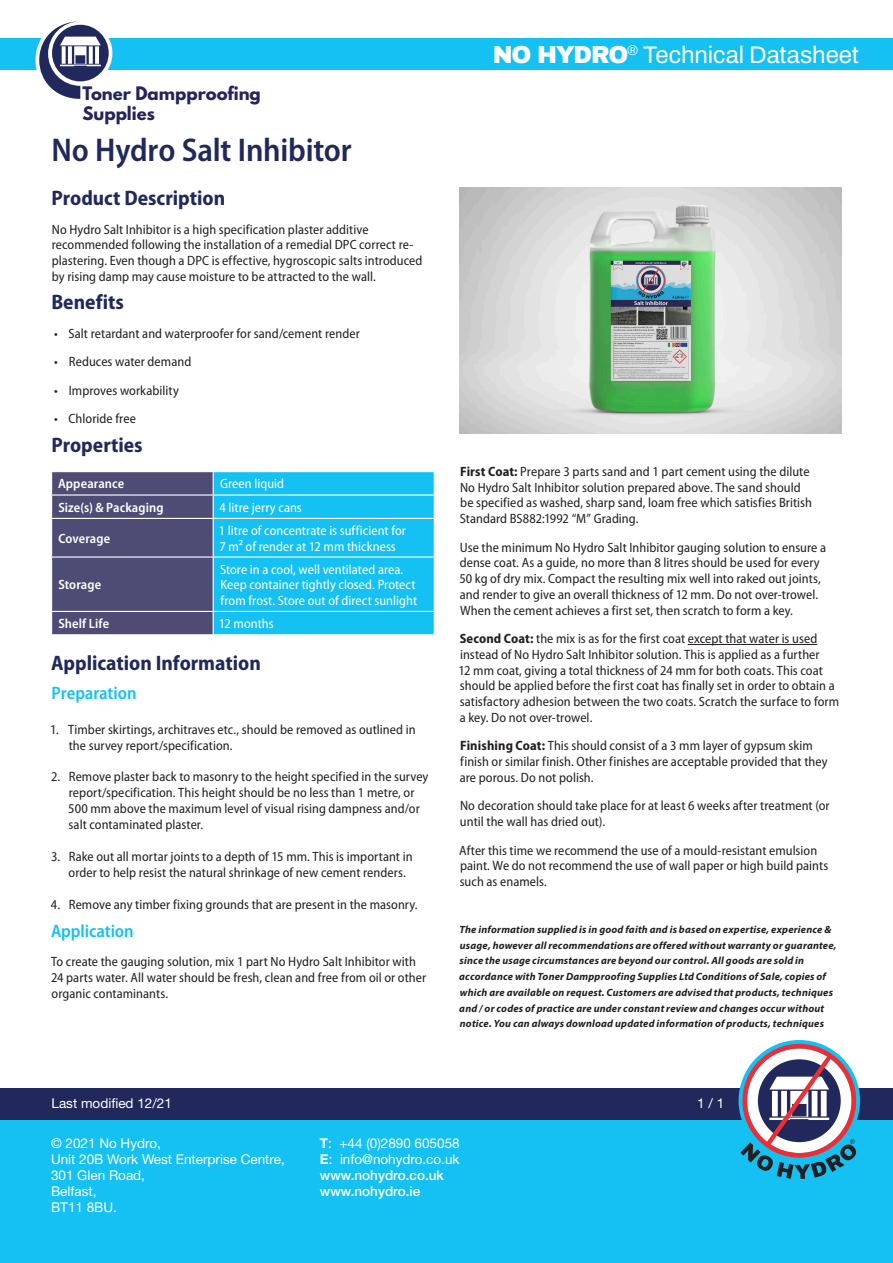
<style>
.page{position:relative;width:893px;height:1263px;background:#fff}
.page>*{position:absolute;margin:0;border:0;box-sizing:border-box;transform-origin:0 0}
.Header_1_-_7_5mm_Lea{font:600 semi-condensed 33px "Myriad Pro";letter-spacing:-.005em;color:#21295c}
.t1{font:600 24px "Archivo";letter-spacing:-.005em;color:#fff}
.Header_2_-_7_5mm_Lea{font:700 semi-condensed 21px "Myriad Pro";color:#21295c}
.Header_3_-_7_5mm_Lea{font:600 semi-condensed 18px "Myriad Pro";letter-spacing:-.005em;color:#15c0f2}
.Paragraph_-_3_75mm_L{font:600 semi-condensed 18px "Myriad Pro";letter-spacing:-.005em;color:#15c0f2}
.t2{font:700 16.5px/19.8px "League Spartan";color:#25245d}
.Paragraph_-_3_75mm_L-2{font:semi-condensed 13.5px/15.8px "Myriad Pro";letter-spacing:.005em;color:#231f20}
.Table___Note_-_3_75m{font:semi-condensed 13.5px/15.8px "Myriad Pro";letter-spacing:.005em;color:#fff}
.t3{font:13.5px/15.9px "Helvetica Neue LT Std";color:#fff}
.Table_Heading_-_3_75{font:600 semi-condensed 13.5px "Myriad Pro";letter-spacing:.005em;color:#fff}
.Paragraph_-_3_75mm_L-3{font:italic 700 10.5px/15.8px "Myriad Pro";letter-spacing:.02em;color:#231f20}
.s1{font-weight:900}
.s2{font-weight:700}
.s3{font-weight:500}
</style>
<div class="page">
<div style="left:0;top:1119px;width:893px;height:144px;background:#15c0f2"></div>
<div style="left:0;top:1087px;width:893px;height:32px;background:#21295c"></div>
<div style="left:0;top:38px;width:893px;height:32px;background:#15c0f2"></div>
<svg style="left:35px;top:21px;width:76px;height:78px"></svg>
<svg style="left:740px;top:1044px;width:116px;height:135px"></svg>
<svg style="left:51px;top:472px;width:384px;height:162px;background:#3594c0"></svg>
<img style="left:459px;top:187px;width:383px;height:247px">
<hr style="left:688px;top:644px;width:129px;height:1px;background:#231f20">
<p class="t2" style="left:82px;top:83px;width:180px">Toner Dampproofing<br>Supplies</p>
<p class="Header_1_-_7_5mm_Lea" style="left:51px;top:129px;width:302px">No Hydro Salt Inhibitor</p>
<h2 class="Header_2_-_7_5mm_Lea" style="left:51px;top:185px;width:175px">Product Description</h2>
<p class="Paragraph_-_3_75mm_L-2" style="left:52px;top:221px;width:372px">No Hydro Salt Inhibitor is a high specification plaster additive recommended following the installation of a remedial DPC correct re&shy;plastering. Even though a DPC is effective, hygroscopic salts introduced by rising damp may cause moisture to be attracted to the wall.</p>
<h2 class="Header_2_-_7_5mm_Lea" style="left:51px;top:289px;width:74px">Benefits</h2>
<p class="Paragraph_-_3_75mm_L-2" style="left:54px;top:325px;width:307px">• Salt retardant and waterproofer for sand/cement render</p>
<p class="Paragraph_-_3_75mm_L-2" style="left:54px;top:354px;width:139px">• Reduces water demand</p>
<p class="Paragraph_-_3_75mm_L-2" style="left:54px;top:382px;width:126px">• Improves workability</p>
<p class="Paragraph_-_3_75mm_L-2" style="left:54px;top:411px;width:83px">• Chloride free</p>
<h2 class="Header_2_-_7_5mm_Lea" style="left:51px;top:431px;width:93px">Properties</h2>
<p class="Table_Heading_-_3_75" style="left:58px;top:475px;width:68px">Appearance</p>
<p class="Table___Note_-_3_75m" style="left:220px;top:476px;width:66px">Green liquid</p>
<p class="Table_Heading_-_3_75" style="left:58px;top:499px;width:107px">Size(s) &amp; Packaging</p>
<p class="Table___Note_-_3_75m" style="left:219px;top:499px;width:84px">4 litre jerry cans</p>
<p class="Table_Heading_-_3_75" style="left:58px;top:530px;width:53px">Coverage</p>
<p class="Table___Note_-_3_75m" style="left:219px;top:522px;width:189px">1 litre of concentrate is sufficient for<br>7 m2 of render at 12 mm thickness</p>
<p class="Table_Heading_-_3_75" style="left:58px;top:576px;width:44px">Storage</p>
<p class="Table___Note_-_3_75m" style="left:220px;top:561px;width:199px">Store in a cool, well ventilated area.<br>Keep container tightly closed. Protect from frost. Store out of direct sunlight</p>
<p class="Table_Heading_-_3_75" style="left:58px;top:615px;width:52px">Shelf Life</p>
<p class="Table___Note_-_3_75m" style="left:219px;top:616px;width:56px">12 months</p>
<h2 class="Header_2_-_7_5mm_Lea" style="left:51px;top:650px;width:211px">Application Information</h2>
<p class="Header_3_-_7_5mm_Lea" style="left:52px;top:681px;width:86px">Preparation</p>
<p class="Paragraph_-_3_75mm_L-2" style="left:69px;top:721px;width:348px;text-indent:-18px">1. Timber skirtings, architraves etc., should be removed as outlined in the survey report/specification.</p>
<p class="Paragraph_-_3_75mm_L-2" style="left:68px;top:769px;width:362px;text-indent:-17px">2. Remove plaster back to masonry to the height specified in the survey report/specification. This height should be no less than 1 metre, or 500 mm above the maximum level of visual rising dampness and/or salt contaminated plaster.</p>
<p class="Paragraph_-_3_75mm_L-2" style="left:69px;top:848px;width:346px;text-indent:-17px">3. Rake out all mortar joints to a depth of 15 mm. This is important in order to help resist the natural shrinkage of new cement renders.</p>
<p class="Paragraph_-_3_75mm_L-2" style="left:51px;top:896px;width:368px">4. Remove any timber fixing grounds that are present in the masonry.</p>
<p class="Paragraph_-_3_75mm_L" style="left:51px;top:920px;width:84px">Application</p>
<p class="Paragraph_-_3_75mm_L-2" style="left:51px;top:953px;width:377px">To create the gauging solution, mix 1 part No Hydro Salt Inhibitor with<br>24 parts water. All water should be fresh, clean and free from oil or other organic contaminants.</p>
<h2 class="t1" style="left:493px;top:36px;width:368px"><span class="s1">NO HYDRO</span><sup>®</sup> Technical Datasheet</h2>
<p class="Paragraph_-_3_75mm_L-2" style="left:460px;top:463px;width:354px"><span class="s2">First Coat:</span> Prepare 3 parts sand and 1 part cement using the dilute No Hydro Salt Inhibitor solution prepared above. The sand should be specified as washed, sharp sand, loam free which satisfies British Standard BS882:1992 “M” Grading.</p>
<p class="Paragraph_-_3_75mm_L-2" style="left:459px;top:539px;width:368px">Use the minimum No Hydro Salt Inhibitor gauging solution to ensure a dense coat. As a guide, no more than 8 litres should be used for every 50 kg of dry mix. Compact the resulting mix well into raked out joints, and render to give an overall thickness of 12 mm. Do not over-trowel.<br>When the cement achieves a first set, then scratch to form a key.</p>
<p class="Paragraph_-_3_75mm_L-2" style="left:459px;top:630px;width:382px"><span class="s2">Second Coat:</span> the mix is as for the first coat except that water is used instead of No Hydro Salt Inhibitor solution. This is applied as a further<br>12 mm coat, giving a total thickness of 24 mm for both coats. This coat should be applied before the first coat has finally set in order to obtain a satisfactory adhesion between the two coats. Scratch the surface to form a key. Do not over-trowel.</p>
<p class="Paragraph_-_3_75mm_L-2" style="left:460px;top:738px;width:369px"><span class="s2">Finishing Coat:</span> This should consist of a 3 mm layer of gypsum skim finish or similar finish. Other finishes are acceptable provided that they are porous. Do not polish.</p>
<p class="Paragraph_-_3_75mm_L-2" style="left:460px;top:798px;width:371px">No decoration should take place for at least 6 weeks after treatment (or until the wall has dried out).</p>
<p class="Paragraph_-_3_75mm_L-2" style="left:459px;top:842px;width:371px">After this time we recommend the use of a mould-resistant emulsion paint. We do not recommend the use of wall paper or high build paints such as enamels.</p>
<p class="Paragraph_-_3_75mm_L-3" style="left:459px;top:921px;width:379px">The information supplied is in good faith and is based on expertise, experience &amp; usage, however all recommendations are offered without warranty or guarantee, since the usage circumstances are beyond our control. All goods are sold in accordance with Toner Dampproofing Supplies Ltd Conditions of Sale, copies of which are available on request. Customers are advised that products, techniques and / or codes of practice are under constant review and changes occur without notice. You can always download updated information of products, techniques</p>
<p class="t3" style="left:52px;top:1095px;width:122px">Last modified 12/21</p>
<p class="t3" style="left:697px;top:1095px;width:29px">1 / 1</p>
<p class="t3" style="left:51px;top:1135px;width:235px">© 2021 No Hydro,<br>Unit 20B Work West Enterprise Centre,<br>301 Glen Road,<br>Belfast,<br>BT11 8BU.</p>
<p class="t3" style="left:320px;top:1135px;width:141px"><span class="s2">T</span>: +44 (0)2890 605058<br><span class="s2">E</span>: info@nohydro.co.uk <span class="s3">www.nohydro.co.uk www.nohydro.ie</span></p>
</div>
